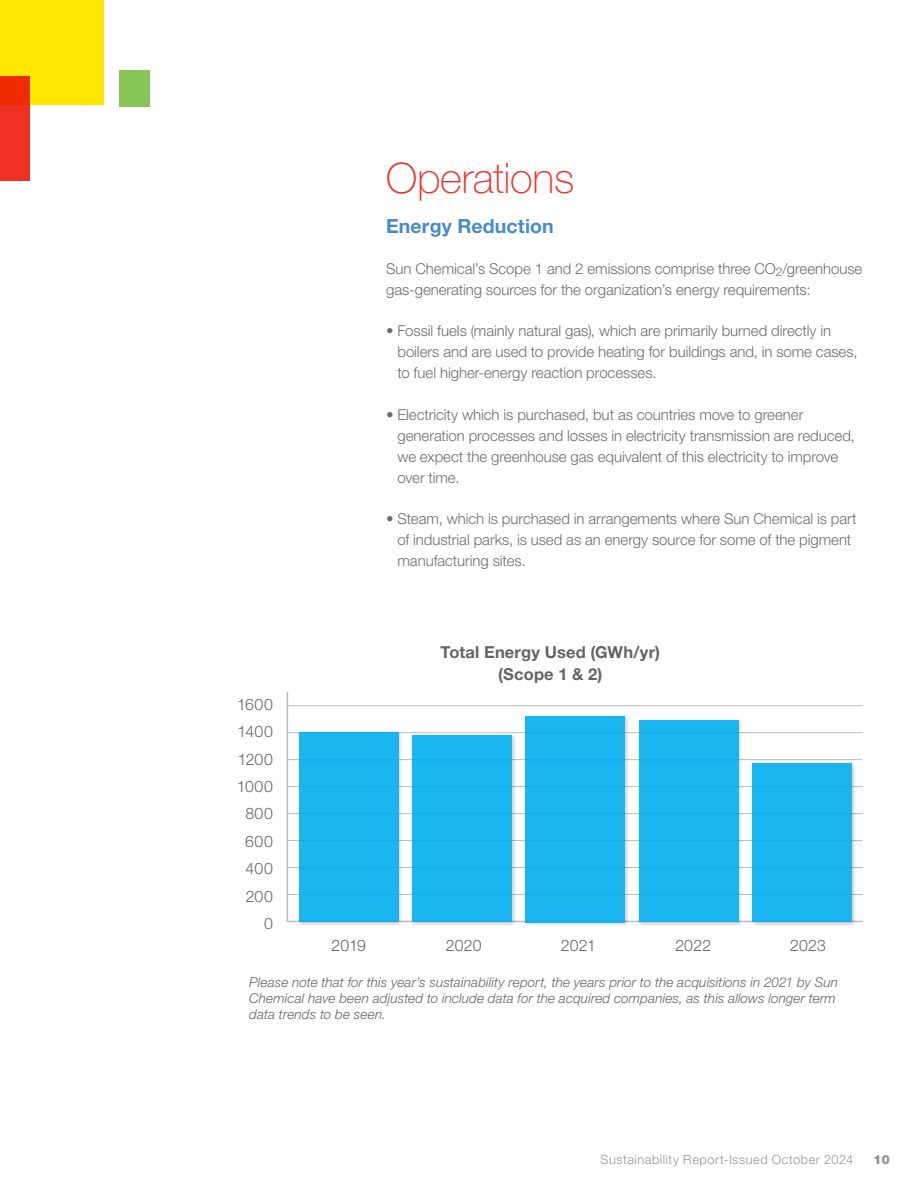
<style>
.page{position:relative;width:918px;height:1188px;background:#fff}
.page>*{position:absolute;margin:0;border:0;box-sizing:border-box;transform-origin:0 0}
.t1{font:100 42px "Helvetica Neue LT Pro";letter-spacing:-.01em;color:#ee3124}
.t2{font:700 19.5px "Helvetica Neue LT Pro";letter-spacing:.01em;color:#468bca}
.t3{font:700 16.5px/21.5px "Helvetica Neue LT Pro";letter-spacing:.01em;color:#636466;text-align:center}
.t4{font:300 15.9px/27.5px "Helvetica Neue LT Pro";letter-spacing:.015em;color:#636466;text-align:right}
.t5{font:300 15px/21px "Helvetica Neue LT Pro";letter-spacing:-.005em;color:#6d6e71}
.t6{font:italic 300 13.5px/16.2px "Helvetica Neue LT Pro";letter-spacing:.01em;color:#636466}
.t7{font:300 12.75px "Helvetica Neue LT Pro";letter-spacing:.045em;color:#939598}
.t8{font:900 12.75px "Helvetica Neue LT Pro";color:#939598}
</style>
<div class="page">
<div style="left:0;top:0;width:103px;height:105px;background:#ffe800"></div>
<svg style="left:0;top:76px;width:30px;height:104px;background:#ee2f19"></svg>
<div style="left:119px;top:70px;width:31px;height:37px;background:#88c657"></div>
<svg style="left:286px;top:691px;width:577px;height:232px"></svg>
<div style="left:297px;top:731px;width:107px;height:196px;background:#000;opacity:.2"></div>
<div style="left:299px;top:732px;width:100px;height:190px;background:#1ab6f0"></div>
<div style="left:411px;top:734px;width:106px;height:193px;background:#000;opacity:.2"></div>
<div style="left:413px;top:735px;width:99px;height:187px;background:#1ab6f0"></div>
<div style="left:524px;top:714px;width:106px;height:213px;background:#000;opacity:.2"></div>
<div style="left:526px;top:716px;width:99px;height:206px;background:#1ab6f0"></div>
<div style="left:637px;top:719px;width:107px;height:208px;background:#000;opacity:.2"></div>
<div style="left:639px;top:721px;width:100px;height:201px;background:#1ab6f0"></div>
<div style="left:751px;top:762px;width:106px;height:165px;background:#000;opacity:.2"></div>
<div style="left:752px;top:764px;width:100px;height:158px;background:#1ab6f0"></div>
<h1 class="t1" style="left:386px;top:153px;width:190px">Operations</h1>
<h2 class="t2" style="left:386px;top:214px;width:169px">Energy Reduction</h2>
<p class="t5" style="left:386px;top:258px;width:478px">Sun Chemical’s Scope 1 and 2 emissions comprise three CO<sub>2</sub>/greenhouse gas-generating sources for the organization’s energy requirements:</p>
<p class="t5" style="left:397px;top:320px;width:462px;text-indent:-11px">• Fossil fuels (mainly natural gas), which are primarily burned directly in boilers and are used to provide heating for buildings and, in some cases, to fuel higher-energy reaction processes.</p>
<p class="t5" style="left:397px;top:403px;width:459px;text-indent:-11px">• Electricity which is purchased, but as countries move to greener generation processes and losses in electricity transmission are reduced, we expect the greenhouse gas equivalent of this electricity to improve over time.</p>
<p class="t5" style="left:397px;top:508px;width:461px;text-indent:-11px">• Steam, which is purchased in arrangements where Sun Chemical is part of industrial parks, is used as an energy source for some of the pigment manufacturing sites.</p>
<p class="t4" style="left:237px;top:690px;width:37px">1600<br>1400<br>1200<br>1000<br>800<br>600<br>400<br>200<br>0</p>
<p class="t3" style="left:441px;top:641px;width:221px">Total Energy Used (GWh/yr) (Scope 1 &amp; 2)</p>
<p class="t4" style="left:332px;top:931px;width:36px">2019</p>
<p class="t4" style="left:446px;top:931px;width:37px">2020</p>
<p class="t4" style="left:561px;top:931px;width:37px">2021</p>
<p class="t4" style="left:675px;top:931px;width:37px">2022</p>
<p class="t4" style="left:790px;top:931px;width:37px">2023</p>
<p class="t6" style="left:249px;top:973px;width:590px">Please note that for this year’s sustainability report, the years prior to the acquisitions in 2021 by Sun<br>Chemical have been adjusted to include data for the acquired companies, as this allows longer term data trends to be seen.</p>
<p class="t7" style="left:601px;top:1151px;width:254px">Sustainability Report-Issued October 2024</p>
<p class="t8" style="left:873px;top:1151px;width:18px">10</p>
</div>
